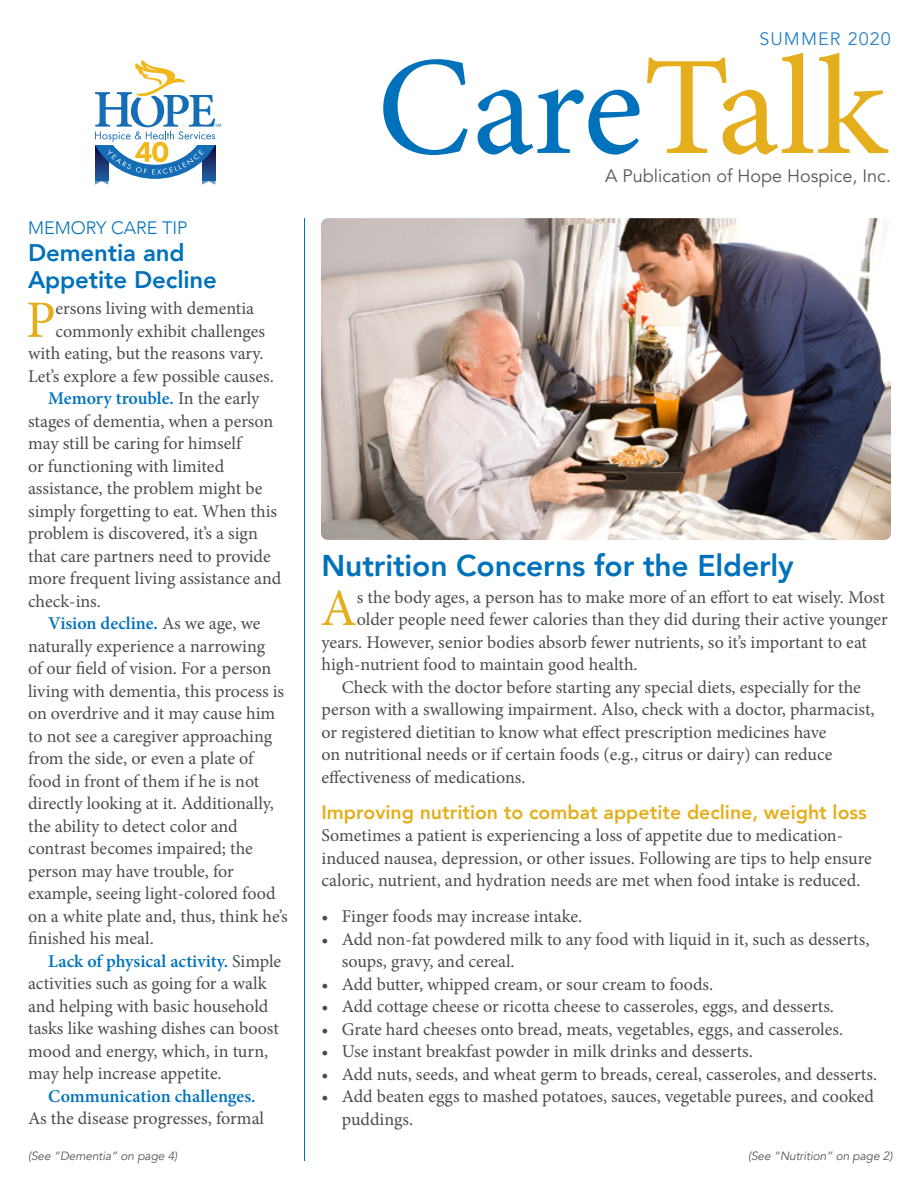
<style>
.page{position:relative;width:918px;height:1188px;background:#fff}
.page>*{position:absolute;margin:0;border:0;box-sizing:border-box;transform-origin:0 0}
.t1{font:141px "Minion Pro";color:#0072bc}
.Body_copy{font:52.65px "Minion Pro";color:#e4ae1d}
.Headline{font:800 30px "Avenir";letter-spacing:-.005em;color:#0072bc}
.a-hed{font:800 24px/27px "Avenir";letter-spacing:-.005em;color:#0072bc}
.b-hed{font:800 19.5px "Avenir";color:#e4ae1d}
.Body_copy-2{font:18px/22.5px "Minion Pro";color:#4b4c4d}
.b-hed-2{font:18px/22.5px "Minion Pro";color:#4b4c4d}
.t2{font:18px "Avenir";color:#57585a}
.a-hed-2{font:300 18px "Avenir";color:#0072bc}
.t3{font:18px "Avenir";letter-spacing:.06em;color:#2a83c5}
.continued{font:italic 12px "Avenir";letter-spacing:-.01em;color:#57585a}
.s1{font-weight:600;color:#0072bc}
.s2{color:#e4ae1d}
</style>
<div class="page">
<hr style="left:304px;top:218px;width:1px;height:943px;background:#0072bc">
<svg style="left:95px;top:60px;width:126px;height:125px"></svg>
<img style="left:321px;top:218px;width:570px;height:322px">
<p class="t3" style="left:759px;top:28px;width:133px">SUMMER 2020</p>
<p class="a-hed-2" style="left:28px;top:217px;width:161px">MEMORY CARE TIP</p>
<p class="a-hed" style="left:28px;top:239px;width:190px">Dementia and<br>Appetite Decline</p>
<p class="Body_copy" style="left:26px;top:285px;width:31px">P</p>
<p class="Body_copy-2" style="left:56px;top:297px;width:200px">ersons living with dementia</p>
<p class="Body_copy-2" style="left:56px;top:320px;width:211px">commonly exhibit challenges</p>
<p class="Body_copy-2" style="left:28px;top:342px;width:237px">with eating, but the reasons vary.</p>
<p class="Body_copy-2" style="left:28px;top:365px;width:247px">Let’s explore a few possible causes.</p>
<p class="Body_copy-2" style="left:28px;top:387px;width:255px;text-indent:20px"><span class="s1">Memory trouble.</span> In the early stages of dementia, when a person may still be caring for himself<br>or functioning with limited assistance, the problem might be simply forgetting to eat. When this problem is discovered, it’s a sign that care partners need to provide more frequent living assistance and check-ins.</p>
<p class="Body_copy-2" style="left:28px;top:612px;width:261px;text-indent:20px"><span class="s1">Vision decline.</span> As we age, we naturally experience a narrowing<br>of our field of vision. For a person living with dementia, this process is on overdrive and it may cause him to not see a caregiver approaching from the side, or even a plate of food in front of them if he is not directly looking at it. Additionally, the ability to detect color and contrast becomes impaired; the person may have trouble, for example, seeing light-colored food on a white plate and, thus, think he’s finished his meal.</p>
<p class="Body_copy-2" style="left:28px;top:950px;width:255px;text-indent:20px"><span class="s1">Lack of physical activity.</span> Simple activities such as going for a walk and helping with basic household tasks like washing dishes can boost mood and energy, which, in turn, may help increase appetite.</p>
<p class="Body_copy-2" style="left:28px;top:1085px;width:238px;text-indent:20px"><span class="s1">Communication challenges.<br></span>As the disease progresses, formal</p>
<p class="t1" style="left:377px;top:13px;width:511px">Care<span class="s2">Talk</span></p>
<p class="t2" style="left:605px;top:165px;width:287px">A Publication of Hope Hospice, Inc.</p>
<p class="Headline" style="left:322px;top:542px;width:474px">Nutrition Concerns for the Elderly</p>
<p class="Body_copy" style="left:320px;top:573px;width:38px">A</p>
<p class="Body_copy-2" style="left:357px;top:586px;width:530px">s the body ages, a person has to make more of an effort to eat wisely. Most</p>
<p class="Body_copy-2" style="left:357px;top:608px;width:532px">older people need fewer calories than they did during their active younger</p>
<p class="Body_copy-2" style="left:322px;top:631px;width:547px">years. However, senior bodies absorb fewer nutrients, so it’s important to eat</p>
<p class="Body_copy-2" style="left:322px;top:653px;width:318px">high-nutrient food to maintain good health.</p>
<p class="Body_copy-2" style="left:322px;top:676px;width:555px;text-indent:20px">Check with the doctor before starting any special diets, especially for the person with a swallowing impairment. Also, check with a doctor, pharmacist, or registered dietitian to know what effect prescription medicines have<br>on nutritional needs or if certain foods (e.g., citrus or dairy) can reduce effectiveness of medications.</p>
<p class="b-hed" style="left:322px;top:797px;width:547px">Improving nutrition to combat appetite decline, weight loss</p>
<p class="b-hed-2" style="left:322px;top:824px;width:552px">Sometimes a patient is experiencing a loss of appetite due to medication&shy;induced nausea, depression, or other issues. Following are tips to help ensure caloric, nutrient, and hydration needs are met when food intake is reduced.</p>
<p class="Body_copy-2" style="left:322px;top:905px;width:262px">• Finger foods may increase intake.</p>
<p class="Body_copy-2" style="left:342px;top:928px;width:529px;text-indent:-20px">• Add non-fat powdered milk to any food with liquid in it, such as desserts, soups, gravy, and cereal.</p>
<p class="Body_copy-2" style="left:322px;top:973px;width:393px">• Add butter, whipped cream, or sour cream to foods.</p>
<p class="Body_copy-2" style="left:322px;top:995px;width:514px">• Add cottage cheese or ricotta cheese to casseroles, eggs, and desserts.</p>
<p class="Body_copy-2" style="left:322px;top:1018px;width:523px">• Grate hard cheeses onto bread, meats, vegetables, eggs, and casseroles.</p>
<p class="Body_copy-2" style="left:322px;top:1040px;width:433px">• Use instant breakfast powder in milk drinks and desserts.</p>
<p class="Body_copy-2" style="left:322px;top:1063px;width:557px">• Add nuts, seeds, and wheat germ to breads, cereal, casseroles, and desserts.</p>
<p class="Body_copy-2" style="left:342px;top:1085px;width:534px;text-indent:-20px">• Add beaten eggs to mashed potatoes, sauces, vegetable purees, and cooked puddings.</p>
<p class="continued" style="left:28px;top:1148px;width:151px">(See “Dementia” on page 4)</p>
<p class="continued" style="left:748px;top:1148px;width:146px">(See “Nutrition” on page 2)</p>
</div>
